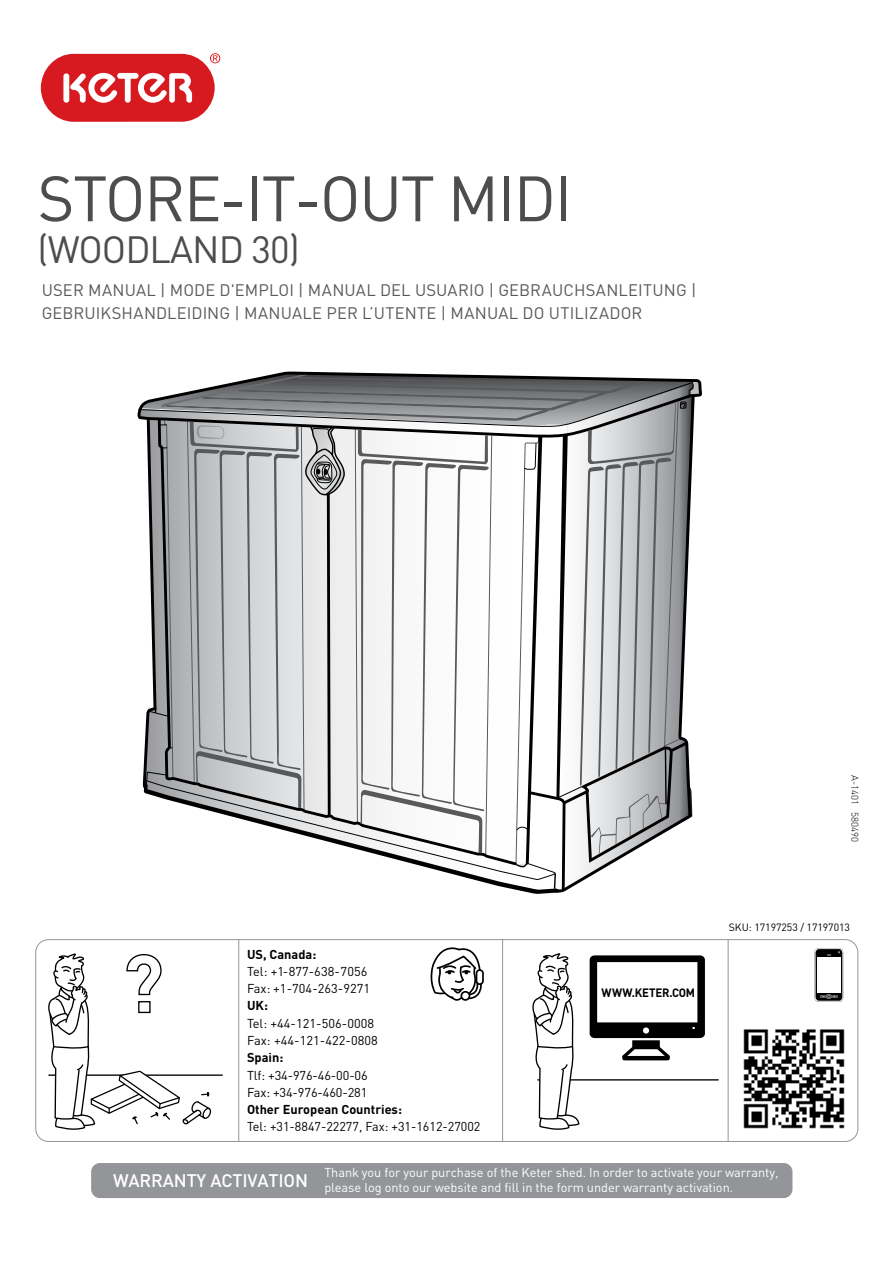
<style>
.page{position:relative;width:893px;height:1263px;background:#fff}
.page>*{position:absolute;margin:0;border:0;box-sizing:border-box;transform-origin:0 0}
.t1{font:63px "DIN";letter-spacing:-.025em;color:#4d4d4f}
.t2{font:37.5px "DIN";letter-spacing:-.025em;color:#4d4d4f}
.t3{font:500 18px "DIN";letter-spacing:-.01em;color:#fff}
.t4{font:16.5px/22.5px "DIN";letter-spacing:.005em;color:#58595b}
.t5{font:12.75px/17.2px "DIN";color:#000}
.t6{font:12.75px/14.9px "DIN";letter-spacing:-.005em;color:#fff}
.t7{font:700 12.75px "DIN";color:#000}
.t8{font:700 12px "DIN";letter-spacing:-.015em;color:#000;scale:.95 1}
.t9{font:10.5px "DIN";color:#000}
.t10{font:300 9.75px "DIN";color:#000}
</style>
<div class="page">
<img style="left:743px;top:1029px;width:102px;height:100px">
<svg style="left:815px;top:948px;width:28px;height:54px"></svg>
<div style="left:817px;top:957px;width:24px;height:35px;background:#fff"></div>
<div style="left:91px;top:1163px;width:701px;height:35px;background:#939598;border-radius:9px"></div>
<div style="left:476px;top:969px;width:8px;height:16px;border:2px solid #000;border-radius:3px"></div>
<svg style="left:430px;top:974px;width:53px;height:27px"></svg>
<hr style="left:49px;top:1074px;width:173px;height:2px;background:#000">
<svg style="left:48px;top:953px;width:163px;height:177px"></svg>
<hr style="left:238px;top:939px;width:1px;height:202px;background:#939598">
<hr style="left:502px;top:939px;width:1px;height:202px;background:#939598">
<hr style="left:728px;top:939px;width:1px;height:202px;background:#939598">
<hr style="left:538px;top:1079px;width:180px;height:1px;background:#000">
<svg style="left:533px;top:953px;width:47px;height:189px"></svg>
<svg style="left:590px;top:955px;width:115px;height:105px"></svg>
<svg style="left:156px;top:939px;width:363px;height:35px"></svg>
<svg style="left:139px;top:372px;width:562px;height:521px"></svg>
<div style="left:41px;top:54px;width:174px;height:68px;background:#d71920;border-radius:33px"></div>
<div style="left:63px;top:73px;width:6px;height:30px;background:#fff;border-radius:3px"></div>
<svg style="left:70px;top:73px;width:122px;height:30px"></svg>
<svg style="left:210px;top:53px;width:10px;height:10px"></svg>
<h1 class="t1" style="left:38px;top:159px;width:536px">STORE-IT-OUT MIDI</h1>
<h2 class="t2" style="left:38px;top:226px;width:264px">(WOODLAND 30)</h2>
<p class="t4" style="left:42px;top:279px;width:656px">USER MANUAL | MODE D'EMPLOI | MANUAL DEL USUARIO | GEBRAUCHSANLEITUNG |<br>GEBRUIKSHANDLEIDING | MANUALE PER L’UTENTE | MANUAL DO UTILIZADOR</p>
<p class="t7" style="left:247px;top:946px;width:71px">US, Canada:</p>
<p class="t5" style="left:247px;top:962px;width:125px">Tel: +1-877-638-7056<br>Fax: +1-704-263-9271</p>
<p class="t7" style="left:247px;top:997px;width:22px">UK:</p>
<p class="t5" style="left:247px;top:1014px;width:132px">Tel: +44-121-506-0008<br>Fax: +44-121-422-0808</p>
<p class="t7" style="left:247px;top:1049px;width:38px">Spain:</p>
<p class="t5" style="left:247px;top:1066px;width:122px">Tlf: +34-976-46-00-06<br>Fax: +34-976-460-281</p>
<p class="t7" style="left:247px;top:1101px;width:156px">Other European Countries:</p>
<p class="t5" style="left:247px;top:1118px;width:235px">Tel: +31-8847-22277, Fax: +31-1612-27002</p>
<p class="t8" style="left:602px;top:985px;width:100px">WWW.KETER.COM</p>
<p class="t10" style="left:861px;top:775px;width:69px;rotate:90deg">A-1401 580490</p>
<p class="t9" style="left:729px;top:921px;width:123px">SKU: 17197253 / 17197013</p>
<h3 class="t3" style="left:113px;top:1169px;width:197px">WARRANTY ACTIVATION</h3>
<p class="t6" style="left:324px;top:1165px;width:456px">Thank you for your purchase of the Keter shed. In order to activate your warranty, please log onto our website and fill in the form under warranty activation.</p>
</div>
